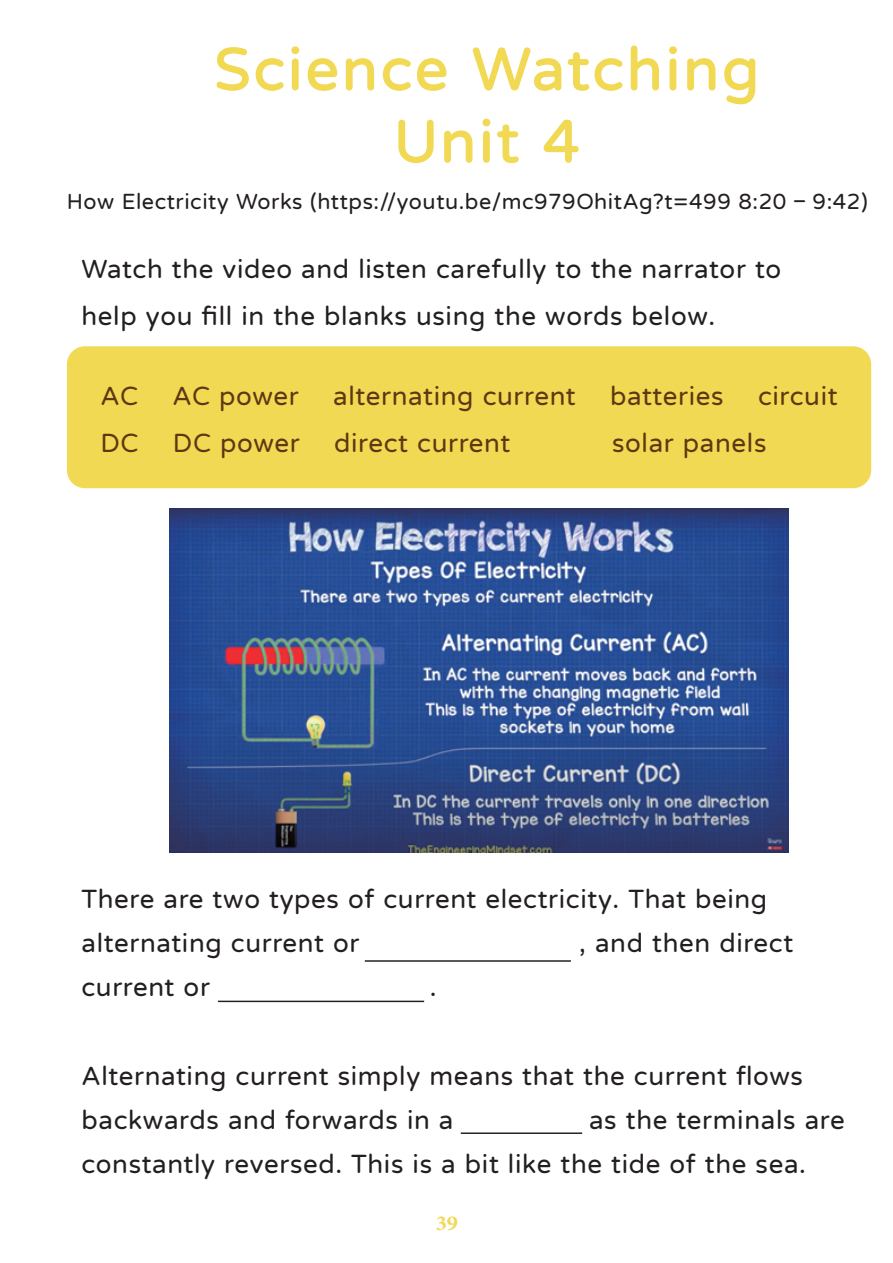
<style>
.page{position:relative;width:893px;height:1263px;background:#fff}
.page>*{position:absolute;margin:0;border:0;box-sizing:border-box;transform-origin:0 0}
.t1{font:60.3px/72.3px "jf openhuninn 1.1";letter-spacing:.05em;color:#f2d953;text-align:center}
.t2{font:26.55px/44.2px "jf openhuninn 1.1";letter-spacing:.025em;color:#231f20}
.t3{font:26.55px "jf openhuninn 1.1";letter-spacing:.025em;color:#603711}
.t4{font:22.05px "jf openhuninn 1.1";letter-spacing:.025em;color:#231f20}
.t5{font:700 21.3px "Minion Pro";color:#f2d953;scale:1.05 1}
</style>
<div class="page">
<svg style="left:216px;top:47px;width:33px;height:44px"></svg>
<svg style="left:255px;top:46px;width:45px;height:45px"></svg>
<svg style="left:307px;top:58px;width:31px;height:33px"></svg>
<svg style="left:345px;top:58px;width:30px;height:33px"></svg>
<svg style="left:382px;top:58px;width:65px;height:33px"></svg>
<svg style="left:472px;top:47px;width:151px;height:44px"></svg>
<svg style="left:630px;top:45px;width:29px;height:46px"></svg>
<svg style="left:669px;top:46px;width:8px;height:45px"></svg>
<svg style="left:687px;top:58px;width:29px;height:33px"></svg>
<svg style="left:724px;top:58px;width:32px;height:47px"></svg>
<svg style="left:398px;top:119px;width:36px;height:45px"></svg>
<svg style="left:444px;top:130px;width:29px;height:33px"></svg>
<svg style="left:482px;top:118px;width:37px;height:46px"></svg>
<svg style="left:543px;top:119px;width:36px;height:44px"></svg>
<div style="left:67px;top:346px;width:804px;height:142px;background:#f2d953;border-radius:18px"></div>
<img style="left:169px;top:509px;width:619px;height:343px">
<hr style="left:461px;top:1132px;width:121px;height:2px;background:#231f20">
<hr style="left:218px;top:1001px;width:206px;height:1px;background:#231f20">
<hr style="left:365px;top:960px;width:206px;height:2px;background:#231f20">
<h1 class="t1" style="left:214px;top:32px;width:546px">Science Watching<br>Unit 4</h1>
<p class="t4" style="left:67px;top:187px;width:802px">How Electricity Works (https://youtu.be/mc979OhitAg?t=499 8:20 – 9:42)</p>
<p class="t2" style="left:81px;top:245px;width:701px;line-height:47.1px">Watch the video and listen carefully to the narrator to help you fill in the blanks using the words below.</p>
<p class="t3" style="left:100px;top:379px;width:39px">AC</p>
<p class="t3" style="left:172px;top:379px;width:128px">AC power</p>
<p class="t3" style="left:333px;top:379px;width:244px">alternating current</p>
<p class="t3" style="left:610px;top:379px;width:115px">batteries</p>
<p class="t3" style="left:758px;top:379px;width:81px">circuit</p>
<p class="t3" style="left:100px;top:426px;width:40px">DC</p>
<p class="t3" style="left:173px;top:426px;width:128px">DC power</p>
<p class="t3" style="left:334px;top:426px;width:178px">direct current</p>
<p class="t3" style="left:612px;top:426px;width:156px">solar panels</p>
<p class="t2" style="left:81px;top:876px;width:687px">There are two types of current electricity. That being alternating current or</p>
<p class="t2" style="left:579px;top:920px;width:216px">, and then direct</p>
<p class="t2" style="left:81px;top:964px;width:130px">current or</p>
<p class="t2" style="left:430px;top:964px;width:8px">.</p>
<p class="t2" style="left:81px;top:1053px;width:723px">Alternating current simply means that the current flows backwards and forwards in a</p>
<p class="t2" style="left:81px;top:1097px;width:765px;text-indent:508px">as the terminals are constantly reversed. This is a bit like the tide of the sea.</p>
<p class="t5" style="left:436px;top:1208px;width:23px">39</p>
</div>
